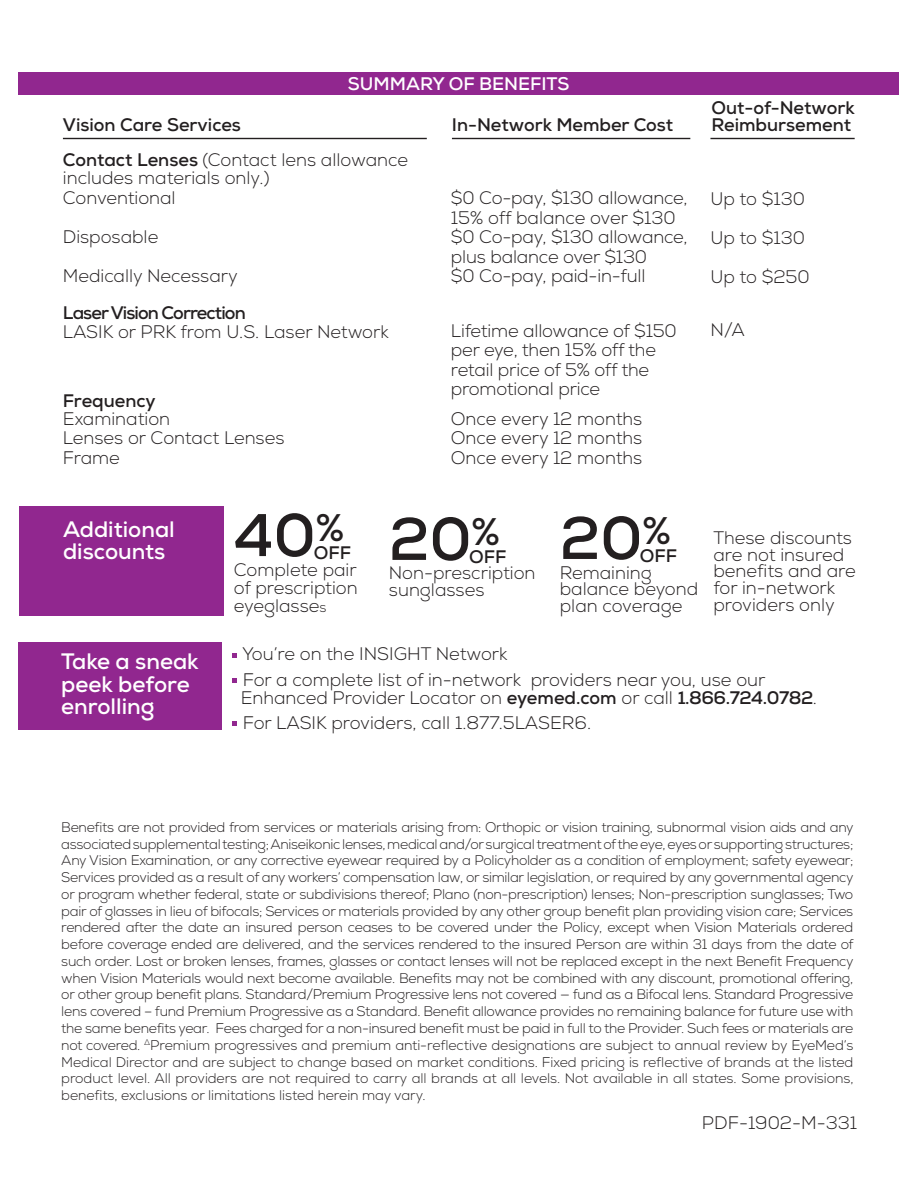
<style>
.page{position:relative;width:918px;height:1188px;background:#fff}
.page>*{position:absolute;margin:0;border:0;box-sizing:border-box;transform-origin:0 0}
.t1{font:700 60px "Nexa";color:#231f20}
.t2{font:700 22.35px/22.4px "Nexa";color:#fff}
.t3{font:300 18.15px/19.5px "Nexa";color:#231f20}
.t4{font:700 18.15px/16.8px "Nexa";color:#231f20}
.t5{font:700 18.15px "Nexa";letter-spacing:-.05em;color:#231f20}
.t6{font:700 18.15px "Nexa";color:#fff}
.t7{font:300 13.95px/16.8px "Nexa";letter-spacing:-.005em;color:#231f20;text-align:justify}
.s1{font-weight:700}
.s2{font-size:13.95px}
</style>
<div class="page">
<div style="left:18px;top:643px;width:203px;height:87px;background:#91278f"></div>
<div style="left:19px;top:506px;width:204px;height:110px;background:#91278f"></div>
<hr style="left:63px;top:138px;width:364px;height:1px;background:#231f20">
<hr style="left:710px;top:138px;width:145px;height:1px;background:#231f20">
<hr style="left:452px;top:138px;width:238px;height:1px;background:#231f20">
<div style="left:19px;top:72px;width:880px;height:22px;background:#91278f"></div>
<svg style="left:232px;top:653px;width:5px;height:4px"></svg>
<svg style="left:232px;top:678px;width:5px;height:4px"></svg>
<svg style="left:232px;top:722px;width:5px;height:4px"></svg>
<h3 class="t6" style="left:348px;top:77px;width:223px">SUMMARY OF BENEFITS</h3>
<h3 class="t4" style="left:63px;top:120px;width:180px">Vision Care Services</h3>
<h3 class="t4" style="left:452px;top:120px;width:223px">In-Network Member Cost</h3>
<h3 class="t3" style="left:63px;top:154px;width:347px;line-height:18.9px"><span class="s1">Contact Lenses</span> (Contact lens allowance includes materials only.)<br>Conventional</h3>
<h3 class="t3" style="left:63px;top:220px;width:176px;line-height:39.2px">Disposable<br>Medically Necessary</h3>
<h3 class="t5" style="left:63px;top:306px;width:184px">Laser Vision Correction</h3>
<h3 class="t3" style="left:63px;top:325px;width:327px">LASIK or PRK from U.S. Laser Network</h3>
<h3 class="t4" style="left:63px;top:395px;width:94px">Frequency</h3>
<h3 class="t3" style="left:63px;top:412px;width:223px">Examination<br>Lenses or Contact Lenses<br>Frame</h3>
<h3 class="t3" style="left:451px;top:191px;width:238px">$0 Co-pay, $130 allowance,<br>15% off balance over $130 $0 Co-pay, $130 allowance, plus balance over $130<br>$0 Co-pay, paid-in-full</h3>
<h3 class="t3" style="left:451px;top:324px;width:227px">Lifetime allowance of $150 per eye, then 15% off the retail price of 5% off the promotional price</h3>
<h3 class="t3" style="left:451px;top:412px;width:193px;text-align:justify">Once every 12 months Once every 12 months Once every 12 months</h3>
<h3 class="t4" style="left:711px;top:102px;width:145px">Out-of-Network<br>Reimbursement</h3>
<h3 class="t3" style="left:710px;top:182px;width:101px;line-height:39.2px">Up to $130<br>Up to $130<br>Up to $250</h3>
<h3 class="t3" style="left:710px;top:323px;width:36px">N/A</h3>
<h2 class="t2" style="left:63px;top:522px;width:113px">Additional discounts</h2>
<h1 class="t1" style="left:234px;top:513px;width:112px">40<sup>%</sup></h1>
<h3 class="t3" style="left:234px;top:563px;width:125px;line-height:18.1px;text-align:justify">Complete pair of prescription eyeglasse<span class="s2">s</span></h3>
<h1 class="t1" style="left:560px;top:516px;width:113px">20<sup>%</sup></h1>
<h3 class="t3" style="left:560px;top:567px;width:140px;line-height:16.8px">Remaining balance beyond plan coverage</h3>
<h1 class="t1" style="left:389px;top:517px;width:113px">20<sup>%</sup></h1>
<h3 class="t3" style="left:389px;top:568px;width:148px;line-height:16.8px">Non-prescription sunglasses</h3>
<h3 class="t4" style="left:314px;top:547px;width:39px">OFF</h3>
<h3 class="t4" style="left:469px;top:551px;width:39px">OFF</h3>
<h3 class="t4" style="left:640px;top:550px;width:39px">OFF</h3>
<h3 class="t3" style="left:713px;top:532px;width:144px;line-height:16.8px">These discounts are not insured benefits and are for in-network providers only</h3>
<h2 class="t2" style="left:61px;top:654px;width:139px">Take a sneak peek before enrolling</h2>
<h3 class="t3" style="left:231px;top:647px;width:278px">• You’re on the INSIGHT Network</h3>
<h3 class="t3" style="left:241px;top:673px;width:578px;line-height:18.1px;text-indent:-10px">• For a complete list of in-network providers near you, use our<br>Enhanced Provider Locator on <span class="s1">eyemed.com</span> or call <span class="s1">1.866.724.0782</span>.</h3>
<h3 class="t3" style="left:231px;top:716px;width:362px">• For LASIK providers, call 1.877.5LASER6.</h3>
<p class="t7" style="left:61px;top:821px;width:794px">Benefits are not provided from services or materials arising from: Orthopic or vision training, subnormal vision aids and any associated supplemental testing; Aniseikonic lenses, medical and/or surgical treatment of the eye, eyes or supporting structures; Any Vision Examination, or any corrective eyewear required by a Policyholder as a condition of employment; safety eyewear; Services provided as a result of any workers’ compensation law, or similar legislation, or required by any governmental agency or program whether federal, state or subdivisions thereof; Plano (non-prescription) lenses; Non-prescription sunglasses; Two pair of glasses in lieu of bifocals; Services or materials provided by any other group benefit plan providing vision care; Services rendered after the date an insured person ceases to be covered under the Policy, except when Vision Materials ordered before coverage ended are delivered, and the services rendered to the insured Person are within 31 days from the date of such order. Lost or broken lenses, frames, glasses or contact lenses will not be replaced except in the next Benefit Frequency when Vision Materials would next become available. Benefits may not be combined with any discount, promotional offering, or other group benefit plans. Standard/Premium Progressive lens not covered — fund as a Bifocal lens. Standard Progressive lens covered – fund Premium Progressive as a Standard. Benefit allowance provides no remaining balance for future use with the same benefits year. Fees charged for a non-insured benefit must be paid in full to the Provider. Such fees or materials are not covered. <sup>Δ</sup>Premium progressives and premium anti-reflective designations are subject to annual review by EyeMed’s Medical Director and are subject to change based on market conditions. Fixed pricing is reflective of brands at the listed product level. All providers are not required to carry all brands at all levels. Not available in all states. Some provisions, benefits, exclusions or limitations listed herein may vary.</p>
<h3 class="t3" style="left:702px;top:1116px;width:157px">PDF-1902-M-331</h3>
</div>
